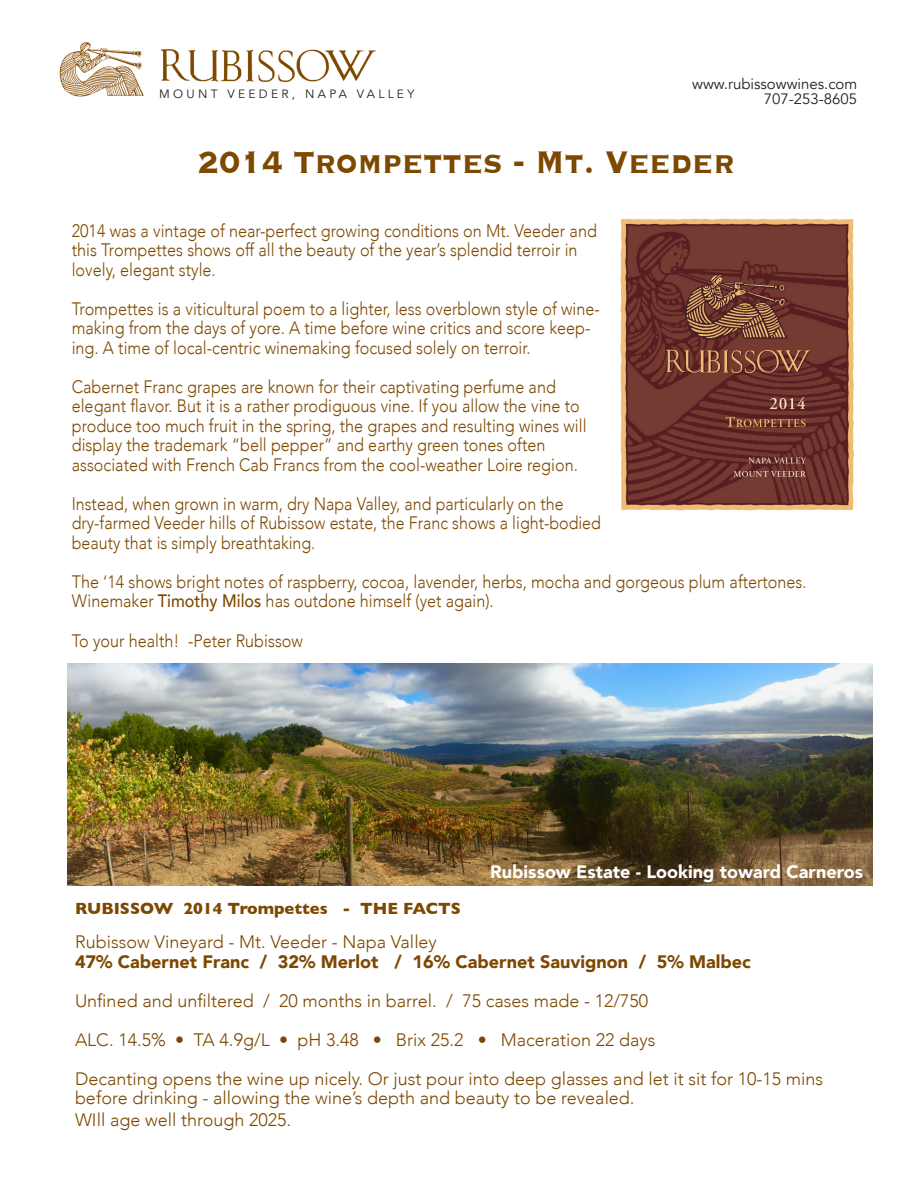
<style>
.page{position:relative;width:918px;height:1188px;background:#fff}
.page>*{position:absolute;margin:0;border:0;box-sizing:border-box;transform-origin:0 0}
.t1{font:700 40.5px "Copperplate";color:#7d4800;scale:.86 1}
.t2{font:300 18px/19.5px "Avenir";color:#7d4800;scale:.9 1}
.t3{font:300 18px/19.5px "Avenir";color:#7d4800}
.t4{font:300 18px/19.5px "Avenir";color:#7d4800;scale:.89 1}
.t5{font:900 18px "Avenir";color:#7d4800}
.t6{font:900 18px "Avenir";color:#fff}
.t7{font:700 16.5px "Gill Sans";color:#7d4800}
.t8{font:15px "Avenir";color:#231f20}
.t9{font:12px "Avenir";letter-spacing:.275em;color:#231f20}
.s1{font-weight:500}
</style>
<div class="page">
<img style="left:620px;top:218px;width:234px;height:293px">
<img style="left:59px;top:42px;width:85px;height:55px">
<img style="left:160px;top:49px;width:216px;height:33px">
<img style="left:68px;top:663px;width:804px;height:222px">
<p class="t9" style="left:159px;top:86px;width:257px">MOUNT VEEDER, NAPA VALLEY</p>
<p class="t8" style="left:692px;top:75px;width:167px">www.rubissowwines.com</p>
<p class="t8" style="left:764px;top:90px;width:95px">707-253-8605</p>
<p class="t1" style="left:198px;top:135px;width:626px">2014 Trompettes - Mt. Veeder</p>
<p class="t2" style="left:72px;top:221px;width:585px">2014 was a vintage of near-perfect growing conditions on Mt. Veeder and this Trompettes shows off all the beauty of the year’s splendid terroir in lovely, elegant style.</p>
<p class="t2" style="left:72px;top:299px;width:588px">Trompettes is a viticultural poem to a lighter, less overblown style of wine&shy;making from the days of yore. A time before wine critics and score keep&shy;ing. A time of local-centric winemaking focused solely on terroir.</p>
<p class="t2" style="left:72px;top:377px;width:539px">Cabernet Franc grapes are known for their captivating perfume and</p>
<p class="t2" style="left:72px;top:396px;width:566px">elegant flavor. But it is a rather prodiguous vine. If you allow the vine to</p>
<p class="t2" style="left:72px;top:416px;width:573px">produce too much fruit in the spring, the grapes and resulting wines will display the trademark “bell pepper” and earthy green tones often</p>
<p class="t2" style="left:72px;top:455px;width:564px">associated with French Cab Francs from the cool-weather Loire region.</p>
<p class="t4" style="left:72px;top:494px;width:596px">Instead, when grown in warm, dry Napa Valley, and particularly on the dry-farmed Veeder hills of Rubissow estate, the Franc shows a light-bodied beauty that is simply breathtaking.</p>
<p class="t2" style="left:72px;top:572px;width:818px">The ‘14 shows bright notes of raspberry, cocoa, lavender, herbs, mocha and gorgeous plum aftertones.<br>Winemaker <span class="s1">Timothy Milos</span> has outdone himself (yet again).</p>
<p class="t2" style="left:72px;top:631px;width:258px">To your health! -Peter Rubissow</p>
<p class="t6" style="left:490px;top:856px;width:374px">Rubissow Estate - Looking toward Carneros</p>
<p class="t7" style="left:75px;top:895px;width:387px">RUBISSOW 2014 Trompettes - THE FACTS</p>
<p class="t3" style="left:75px;top:932px;width:363px">Rubissow Vineyard - Mt. Veeder - Napa Valley</p>
<p class="t5" style="left:75px;top:946px;width:677px">47% Cabernet Franc / 32% Merlot / 16% Cabernet Sauvignon / 5% Malbec</p>
<p class="t3" style="left:75px;top:991px;width:575px">Unfined and unfiltered / 20 months in barrel. / 75 cases made - 12/750</p>
<p class="t3" style="left:75px;top:1030px;width:582px">ALC. 14.5% • TA 4.9g/L • pH 3.48 • Brix 25.2 • Maceration 22 days</p>
<p class="t3" style="left:75px;top:1069px;width:750px">Decanting opens the wine up nicely. Or just pour into deep glasses and let it sit for 10-15 mins before drinking - allowing the wine’s depth and beauty to be revealed.</p>
<p class="t3" style="left:75px;top:1110px;width:218px">WIll age well through 2025.</p>
</div>
